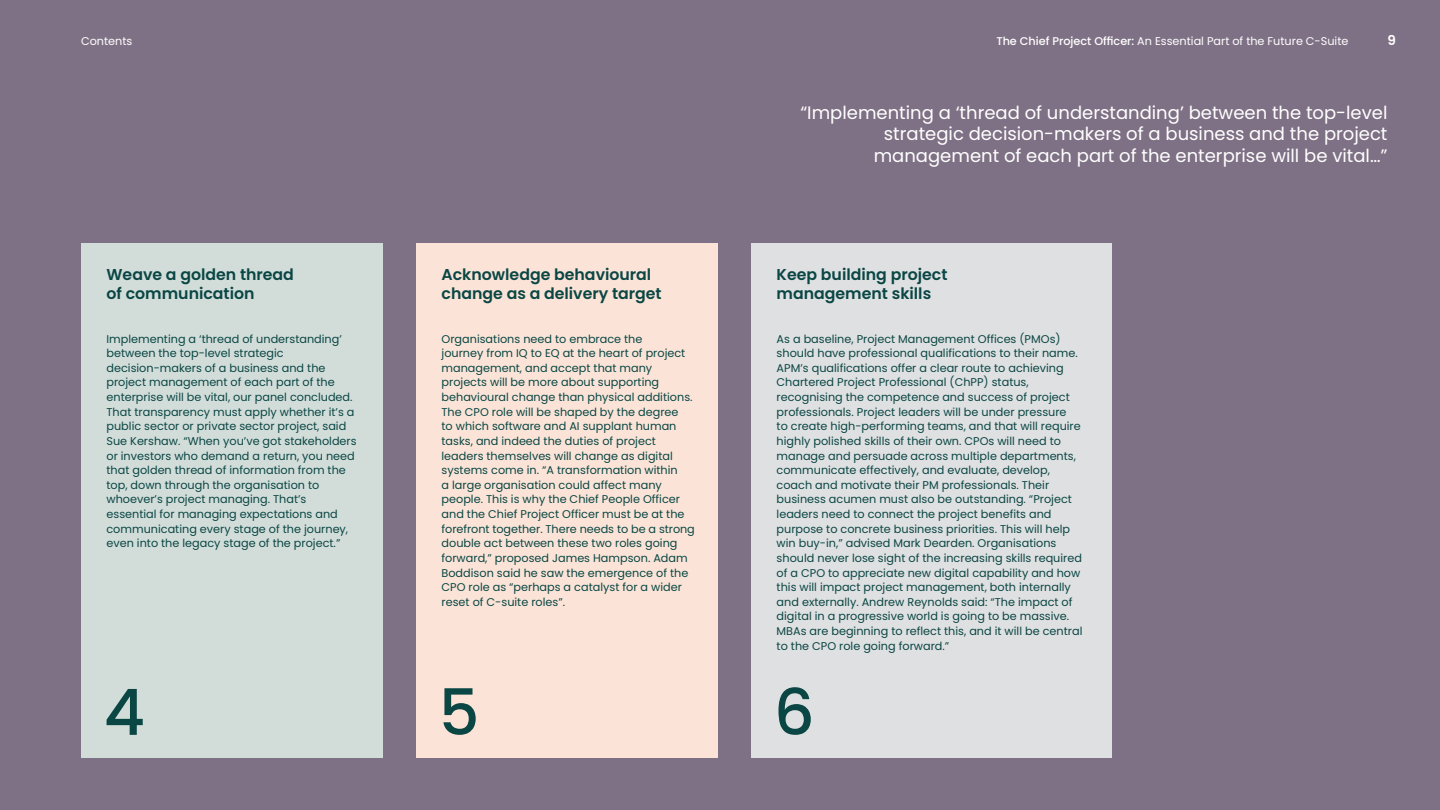
<style>
.page{position:relative;width:1440px;height:810px;background:#7f7185}
.page>*{position:absolute;margin:0;border:0;box-sizing:border-box;transform-origin:0 0}
.t1{font:500 63.75px "Poppins";color:#0a4644}
.t2{font:18px/21.6px "Poppins";color:#fff;text-align:right}
.t3{font:600 15.75px/18.9px "Poppins";color:#0a4644}
.t4{font:600 13.5px "Poppins";color:#fff}
.t5{font:11.25px/14.6px "Poppins";color:#0a4644}
.t6{font:11.25px "Poppins";color:#fff}
.s1{font-weight:500}
</style>
<div class="page">
<div style="left:751px;top:243px;width:361px;height:515px;background:#dfe0e1"></div>
<div style="left:81px;top:243px;width:301px;height:515px;background:#d2ddd9"></div>
<div style="left:416px;top:243px;width:301px;height:515px;background:#fbe4d7"></div>
<p class="t6" style="left:81px;top:35px;width:53px">Contents</p>
<p class="t6" style="left:996px;top:35px;width:354px"><span class="s1">The Chief Project Officer:</span> An Essential Part of the Future C-Suite</p>
<p class="t4" style="left:1388px;top:33px;width:10px">9</p>
<h3 class="t3" style="left:106px;top:265px;width:189px">Weave a golden thread of communication</h3>
<p class="t5" style="left:106px;top:331px;width:252px">Implementing a ‘thread of understanding’ between the top-level strategic decision-makers of a business and the project management of each part of the enterprise will be vital, our panel concluded.<br>That transparency must apply whether it’s a public sector or private sector project, said Sue Kershaw. “When you’ve got stakeholders or investors who demand a return, you need that golden thread of information from the top, down through the organisation to whoever’s project managing. That’s essential for managing expectations and communicating every stage of the journey, even into the legacy stage of the project.”</p>
<h3 class="t3" style="left:442px;top:265px;width:222px">Acknowledge behavioural change as a delivery target</h3>
<p class="t5" style="left:442px;top:331px;width:255px">Organisations need to embrace the<br>journey from IQ to EQ at the heart of project management, and accept that many projects will be more about supporting behavioural change than physical additions.<br>The CPO role will be shaped by the degree<br>to which software and AI supplant human tasks, and indeed the duties of project leaders themselves will change as digital systems come in. “A transformation within<br>a large organisation could affect many people. This is why the Chief People Officer and the Chief Project Officer must be at the forefront together. There needs to be a strong double act between these two roles going forward,” proposed James Hampson. Adam Boddison said he saw the emergence of the CPO role as “perhaps a catalyst for a wider reset of C-suite roles”.</p>
<h2 class="t2" style="left:800px;top:102px;width:589px">“Implementing a ‘thread of understanding’ between the top-level strategic decision-makers of a business and the project management of each part of the enterprise will be vital…”</h2>
<h3 class="t3" style="left:777px;top:265px;width:172px">Keep building project management skills</h3>
<p class="t5" style="left:777px;top:331px;width:307px">As a baseline, Project Management Offices (PMOs) should have professional qualifications to their name.<br>APM’s qualifications offer a clear route to achieving Chartered Project Professional (ChPP) status, recognising the competence and success of project professionals. Project leaders will be under pressure<br>to create high-performing teams, and that will require highly polished skills of their own. CPOs will need to manage and persuade across multiple departments, communicate effectively, and evaluate, develop, coach and motivate their PM professionals. Their business acumen must also be outstanding. “Project leaders need to connect the project benefits and purpose to concrete business priorities. This will help win buy-in,” advised Mark Dearden. Organisations should never lose sight of the increasing skills required of a CPO to appreciate new digital capability and how this will impact project management, both internally and externally. Andrew Reynolds said: “The impact of digital in a progressive world is going to be massive.<br>MBAs are beginning to reflect this, and it will be central to the CPO role going forward.”</p>
<h1 class="t1" style="left:104px;top:676px;width:43px">4</h1>
<h1 class="t1" style="left:439px;top:676px;width:42px">5</h1>
<h1 class="t1" style="left:774px;top:676px;width:42px">6</h1>
</div>
